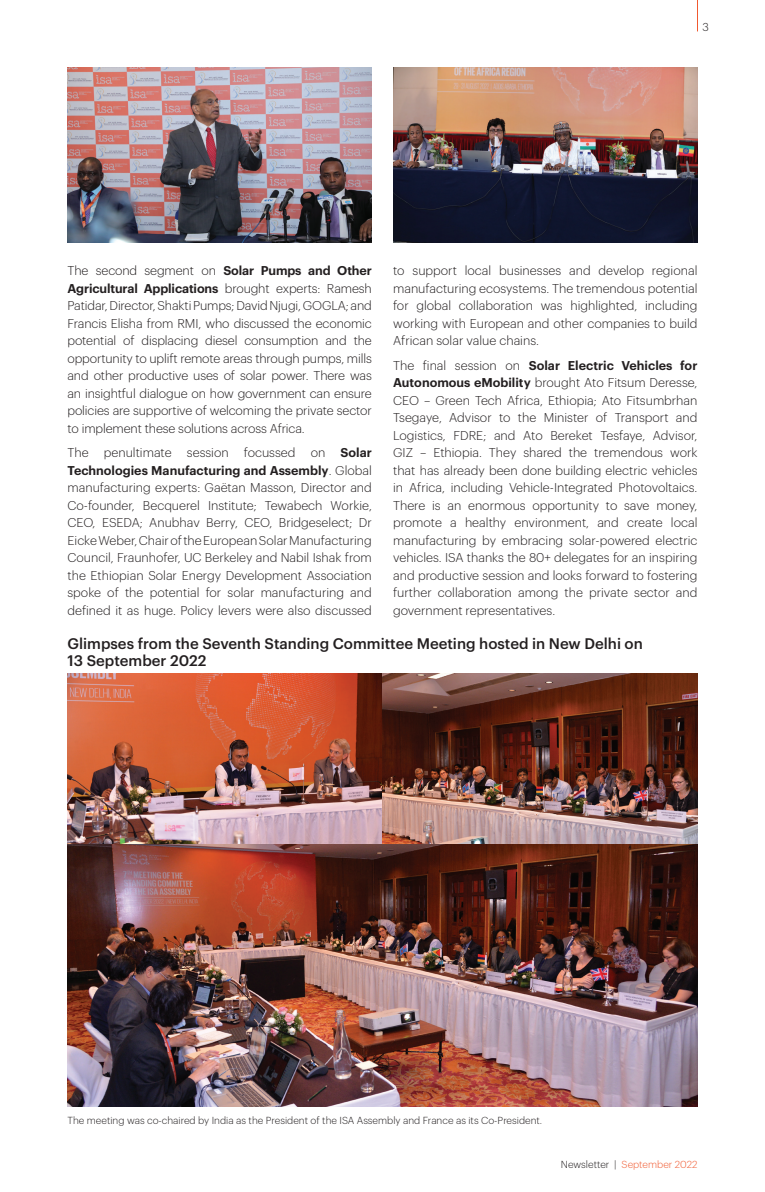
<style>
.page{position:relative;width:765px;height:1192px;background:#fff}
.page>*{position:absolute;margin:0;border:0;box-sizing:border-box;transform-origin:0 0}
.t1{font:500 15px/17.5px "Graphik";color:#231f20}
.t2{font:300 12.5px/17.5px "Graphik";color:#231f20;text-align:justify}
.t3{font:300 11.25px "Graphik";color:#231f20}
.t4{font:300 10px "Graphik";color:#231f20}
.t5{font:300 10px "Graphik";color:#f1592f}
.s1{font-weight:600}
.s2{color:#231f20}
</style>
<div class="page">
<hr style="left:697px;top:0;width:1px;height:31px;background:#f1592f">
<img style="left:393px;top:68px;width:305px;height:175px">
<img style="left:68px;top:68px;width:304px;height:175px">
<img style="left:68px;top:673px;width:630px;height:433px">
<p class="t3" style="left:702px;top:19px;width:8px">3</p>
<p class="t2" style="left:393px;top:261px;width:306px">to support local businesses and develop regional manufacturing ecosystems. The tremendous potential for global collaboration was highlighted, including working with European and other companies to build African solar value chains.</p>
<p class="t2" style="left:393px;top:355px;width:306px">The final session on <span class="s1">Solar Electric Vehicles for Autonomous eMobility</span> brought Ato Fitsum Deresse, CEO – Green Tech Africa, Ethiopia; Ato Fitsumbrhan Tsegaye, Advisor to the Minister of Transport and Logistics, FDRE; and Ato Bereket Tesfaye, Advisor, GIZ – Ethiopia. They shared the tremendous work that has already been done building electric vehicles in Africa, including Vehicle-Integrated Photovoltaics.<br>There is an enormous opportunity to save money, promote a healthy environment, and create local manufacturing by embracing solar-powered electric vehicles. ISA thanks the 80+ delegates for an inspiring and productive session and looks forward to fostering further collaboration among the private sector and government representatives.</p>
<p class="t1" style="left:68px;top:633px;width:577px">Glimpses from the Seventh Standing Committee Meeting hosted in New Delhi on<br>13 September 2022</p>
<p class="t2" style="left:68px;top:261px;width:306px">The second segment on <span class="s1">Solar Pumps and Other Agricultural Applications</span> brought experts: Ramesh Patidar, Director, Shakti Pumps; David Njugi, GOGLA; and Francis Elisha from RMI, who discussed the economic potential of displacing diesel consumption and the opportunity to uplift remote areas through pumps, mills and other productive uses of solar power. There was an insightful dialogue on how government can ensure policies are supportive of welcoming the private sector to implement these solutions across Africa.</p>
<p class="t2" style="left:68px;top:443px;width:306px">The penultimate session focussed on <span class="s1">Solar Technologies Manufacturing and Assembly</span>. Global manufacturing experts: Gaëtan Masson, Director and Co-founder, Becquerel Institute; Tewabech Workie, CEO, ESEDA; Anubhav Berry, CEO, Bridgeselect; Dr Eicke Weber, Chair of the European Solar Manufacturing Council, Fraunhofer, UC Berkeley and Nabil Ishak from the Ethiopian Solar Energy Development Association spoke of the potential for solar manufacturing and defined it as huge. Policy levers were also discussed</p>
<p class="t4" style="left:68px;top:1113px;width:476px">The meeting was co-chaired by India as the President of the ISA Assembly and France as its Co-President.</p>
<p class="t5" style="left:561px;top:1157px;width:138px"><span class="s2">Newsletter |</span> September 2022</p>
</div>
